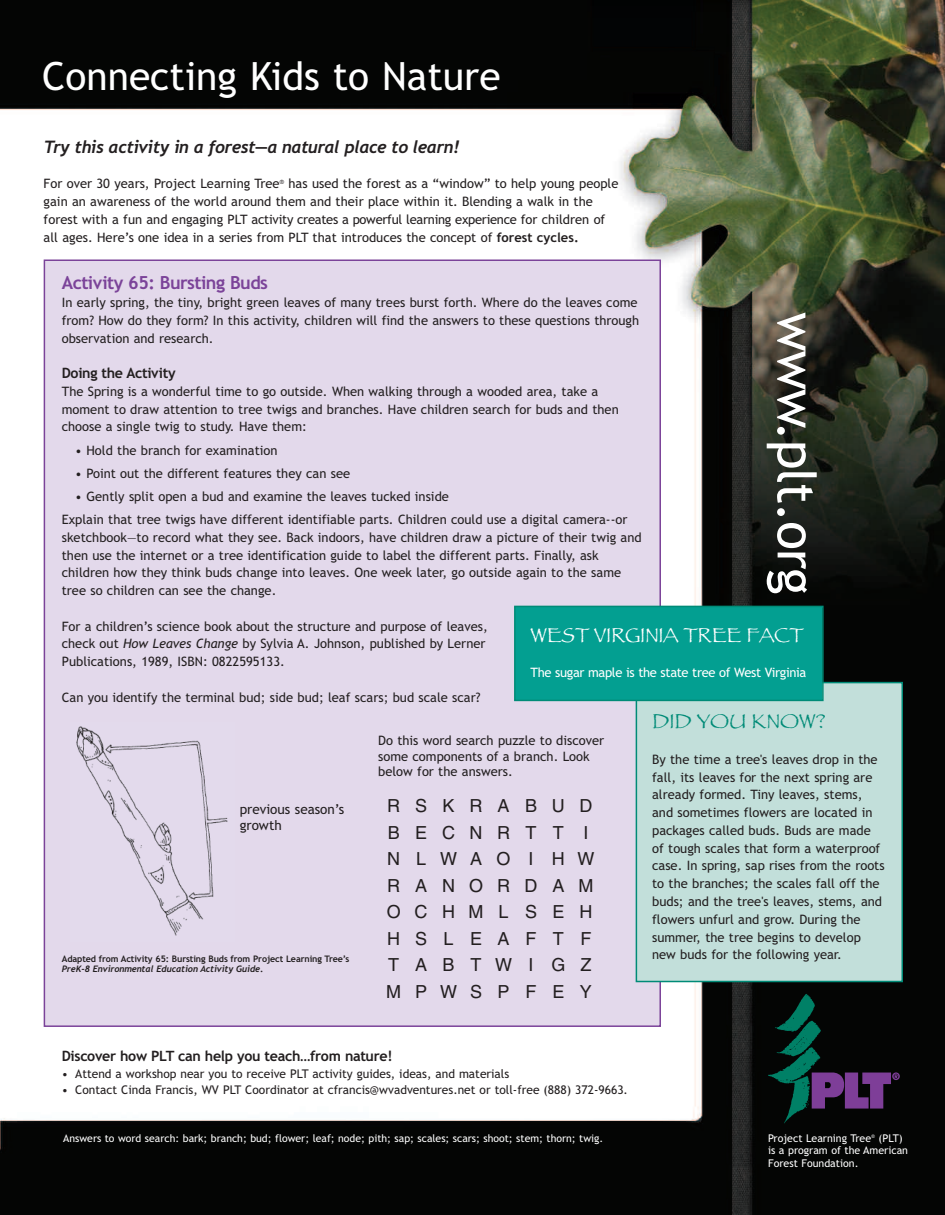
<style>
.page{position:relative;width:945px;height:1215px;background:#fff}
.page>*{position:absolute;margin:0;border:0;box-sizing:border-box;transform-origin:0 0}
.t1{font:53.1px "Trebuchet MS";letter-spacing:-.02em;color:#fff}
.t2{font:39px "Trebuchet MS";color:#fff}
.t3{font:21px "Papyrus";letter-spacing:-.015em;color:#fff}
.t4{font:21px "Papyrus";color:#008b77}
.t5{font:18px/26.5px "Helvetica";letter-spacing:.83em;color:#231f20}
.t6{font:700 18px "Trebuchet MS";letter-spacing:-.03em;color:#7b4399}
.t7{font:italic 700 17.25px "Trebuchet";letter-spacing:-.03em;color:#231f20}
.t8{font:700 14.25px "Trebuchet MS";letter-spacing:-.025em;color:#231f20}
.t9{font:13.5px/16.2px "Trebuchet MS";color:#231f20}
.t10{font:12.9px/17.7px "Trebuchet MS";color:#231f20}
.t11{font:12.9px "Trebuchet MS";letter-spacing:-.025em;color:#fff}
.t12{font:12px "Trebuchet MS";color:#231f20}
.t13{font:10.65px/12.8px "Trebuchet MS";color:#fff}
.t14{font:10.5px "Trebuchet MS";color:#fff}
.t15{font:700 9px "Trebuchet MS";letter-spacing:-.01em;color:#231f20}
.t16{font:italic 700 9px "Trebuchet";letter-spacing:-.01em;color:#231f20}
.s1{font-weight:700}
.s2{font-style:italic}
.s3{font-family:"Trebuchet MS";font-style:normal}
</style>
<div class="page">
<img style="left:0;top:0;width:945px;height:1215px">
<div style="left:37px;top:130px;width:330px;height:42px;background:#fff"></div>
<div style="left:45px;top:261px;width:614px;height:764px;background:#e3d9eb"></div>
<div style="left:637px;top:683px;width:265px;height:298px;background:#c2dfda"></div>
<div style="left:636px;top:682px;width:267px;height:300px;border:2px solid #008b77"></div>
<img style="left:76px;top:726px;width:152px;height:210px">
<div style="left:516px;top:607px;width:306px;height:93px;background:#039f91"></div>
<div style="left:514px;top:606px;width:310px;height:95px;border:2px solid #008b77"></div>
<svg style="left:768px;top:994px;width:132px;height:130px;background:#121d24"></svg>
<h2 class="t2" style="left:42px;top:54px;width:460px">Connecting Kids to Nature</h2>
<h3 class="t7" style="left:44px;top:137px;width:417px">Try this activity in a forest—a natural place to learn!</h3>
<p class="t10" style="left:44px;top:175px;width:576px">For over 30 years, Project Learning Tree<sup>®</sup> has used the forest as a “window” to help young people gain an awareness of the world around them and their place within it. Blending a walk in the forest with a fun and engaging PLT activity creates a powerful learning experience for children of all ages. Here’s one idea in a series from PLT that introduces the concept of <span class="s1">forest cycles.</span></p>
<h3 class="t6" style="left:62px;top:273px;width:208px">Activity 65: Bursting Buds</h3>
<p class="t10" style="left:62px;top:294px;width:579px">In early spring, the tiny, bright green leaves of many trees burst forth. Where do the leaves come from? How do they form? In this activity, children will find the answers to these questions through observation and research.</p>
<p class="t8" style="left:62px;top:365px;width:115px">Doing the Activity</p>
<p class="t10" style="left:62px;top:383px;width:558px">The Spring is a wonderful time to go outside. When walking through a wooded area, take a moment to draw attention to tree twigs and branches. Have children search for buds and then choose a single twig to study. Have them:</p>
<p class="t10" style="left:75px;top:441px;width:204px">• Hold the branch for examination</p>
<p class="t10" style="left:75px;top:464px;width:276px">• Point out the different features they can see</p>
<p class="t10" style="left:62px;top:485px;width:567px;line-height:23.1px;text-indent:13px">• Gently split open a bud and examine the leaves tucked inside<br>Explain that tree twigs have different identifiable parts. Children could use a digital camera--or</p>
<p class="t10" style="left:62px;top:528px;width:581px">sketchbook—to record what they see. Back indoors, have children draw a picture of their twig and then use the internet or a tree identification guide to label the different parts. Finally, ask children how they think buds change into leaves. One week later, go outside again to the same tree so children can see the change.</p>
<p class="t10" style="left:62px;top:617px;width:428px">For a children’s science book about the structure and purpose of leaves, check out <span class="s2">How Leaves Change</span> by Sylvia A. Johnson, published by Lerner<br>Publications, 1989, ISBN: 0822595133.</p>
<p class="t10" style="left:62px;top:688px;width:420px">Can you identify the terminal bud; side bud; leaf scars; bud scale scar?</p>
<h1 class="t1" style="left:827px;top:312px;width:284px;rotate:90deg">www.plt.org</h1>
<h3 class="t3" style="left:531px;top:622px;width:275px">WEST VIRGINIA TREE FACT</h3>
<p class="t11" style="left:531px;top:665px;width:277px">The sugar maple is the state tree of West Virginia</p>
<p class="t9" style="left:240px;top:801px;width:106px">previous season’s growth</p>
<p class="t15" style="left:62px;top:953px;width:289px">Adapted from Activity 65: Bursting Buds from Project Learning Tree’s</p>
<p class="t16" style="left:62px;top:964px;width:203px">PreK-8 Environmental Education Activity Guide<span class="s3">.</span></p>
<p class="t10" style="left:378px;top:733px;width:228px;line-height:15.6px">Do this word search puzzle to discover some components of a branch. Look below for the answers.</p>
<h3 class="t5" style="left:386px;top:794px;width:210px">RSKRABUD<br>BECNRTT I<br>NLWAO I HW<br>RANORDAM<br>OCHMLSEH<br>HSLEAFTF<br>TABTWI GZ<br>MPWSPFEY</h3>
<p class="t8" style="left:62px;top:1048px;width:332px">Discover how PLT can help you teach…from nature!</p>
<p class="t12" style="left:62px;top:1067px;width:449px">• Attend a workshop near you to receive PLT activity guides, ideas, and materials</p>
<p class="t12" style="left:62px;top:1083px;width:568px">• Contact Cinda Francis, WV PLT Coordinator at cfrancis@wvadventures.net or toll-free (888) 372-9663.</p>
<p class="t14" style="left:63px;top:1132px;width:541px">Answers to word search: bark; branch; bud; flower; leaf; node; pith; sap; scales; scars; shoot; stem; thorn; twig.</p>
<h3 class="t4" style="left:652px;top:709px;width:175px">DID YOU KNOW?</h3>
<p class="t10" style="left:652px;top:751px;width:234px">By the time a tree's leaves drop in the fall, its leaves for the next spring are already formed. Tiny leaves, stems, and sometimes flowers are located in packages called buds. Buds are made of tough scales that form a waterproof case. In spring, sap rises from the roots to the branches; the scales fall off the buds; and the tree's leaves, stems, and flowers unfurl and grow. During the summer, the tree begins to develop new buds for the following year.</p>
<p class="t13" style="left:768px;top:1132px;width:142px">Project Learning Tree<sup>®</sup> (PLT) is a program of the American<br>Forest Foundation.</p>
</div>
